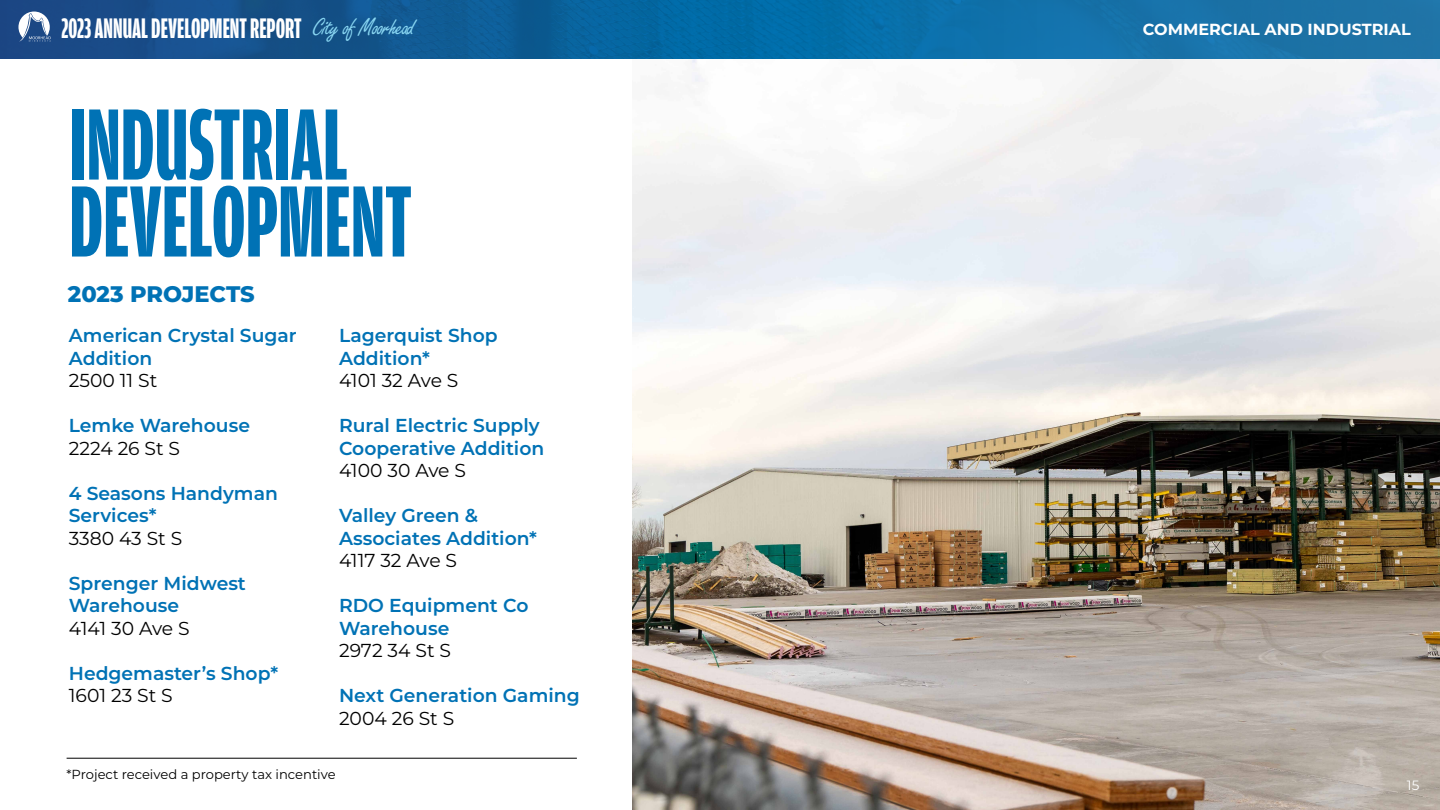
<style>
.page{position:relative;width:1440px;height:810px;background:#fff}
.page>*{position:absolute;margin:0;border:0;box-sizing:border-box;transform-origin:0 0}
.t1{font:700 107.62px/76.9px "Amplitude Extra Comp";color:#0072b5}
.t2{font:700 30.08px "Amplitude Extra Comp";color:#fff}
.t3{font:800 22.5px "Montserrat";color:#0072b5}
.t4{font:600 18.75px/22.5px "Montserrat";color:#0072b5}
.t5{font:18.75px "Montserrat";color:#000}
.t6{font:18.75px "Montserrat";letter-spacing:-.02em;color:#000}
.t7{font:700 16.05px "Montserrat";color:#fff}
.t8{font:13.5px "Montserrat";color:#fff}
.t9{font:13.12px "Montserrat";color:#000}
.s1{font-family:"Freestyle Script";font-weight:400;font-size:25.58px;color:#89d6f2}
</style>
<div class="page">
<img style="left:632px;top:58px;width:808px;height:751px">
<img style="left:0;top:0;width:1440px;height:58px">
<svg style="left:18px;top:12px;width:33px;height:30px"></svg>
<hr style="left:67px;top:758px;width:510px;height:1px;background:#000">
<h2 class="t2" style="left:62px;top:12px;width:355px">2023 ANNUAL DEVELOPMENT REPORT <span class="s1">City of Moorhead</span></h2>
<h1 class="t1" style="left:69px;top:106px;width:344px">INDUSTRIAL<br>DEVELOPMENT</h1>
<p class="t3" style="left:68px;top:277px;width:188px">2023 PROJECTS</p>
<p class="t4" style="left:69px;top:324px;width:229px">American Crystal Sugar<br>Addition</p>
<p class="t5" style="left:69px;top:368px;width:90px">2500 11 St</p>
<p class="t4" style="left:69px;top:414px;width:183px">Lemke Warehouse</p>
<p class="t5" style="left:69px;top:435px;width:113px">2224 26 St S</p>
<p class="t4" style="left:69px;top:481px;width:211px">4 Seasons Handyman<br>Services*</p>
<p class="t5" style="left:69px;top:525px;width:115px">3380 43 St S</p>
<p class="t4" style="left:69px;top:571px;width:179px">Sprenger Midwest<br>Warehouse</p>
<p class="t6" style="left:69px;top:615px;width:122px">4141 30 Ave S</p>
<p class="t4" style="left:69px;top:661px;width:211px">Hedgemaster’s Shop*</p>
<p class="t5" style="left:69px;top:683px;width:105px">1601 23 St S</p>
<p class="t4" style="left:339px;top:324px;width:160px">Lagerquist Shop<br>Addition*</p>
<p class="t5" style="left:339px;top:368px;width:121px">4101 32 Ave S</p>
<p class="t4" style="left:339px;top:414px;width:207px">Rural Electric Supply<br>Cooperative Addition</p>
<p class="t5" style="left:339px;top:458px;width:128px">4100 30 Ave S</p>
<p class="t4" style="left:339px;top:504px;width:199px">Valley Green &amp;<br>Associates Addition*</p>
<p class="t5" style="left:339px;top:548px;width:120px">4117 32 Ave S</p>
<p class="t4" style="left:339px;top:594px;width:191px">RDO Equipment Co<br>Warehouse</p>
<p class="t5" style="left:339px;top:638px;width:113px">2972 34 St S</p>
<p class="t4" style="left:339px;top:684px;width:242px">Next Generation Gaming</p>
<p class="t5" style="left:339px;top:705px;width:117px">2004 26 St S</p>
<p class="t9" style="left:67px;top:765px;width:271px">*Project received a property tax incentive</p>
<p class="t7" style="left:1143px;top:18px;width:270px">COMMERCIAL AND INDUSTRIAL</p>
<p class="t8" style="left:1407px;top:776px;width:14px">15</p>
</div>
